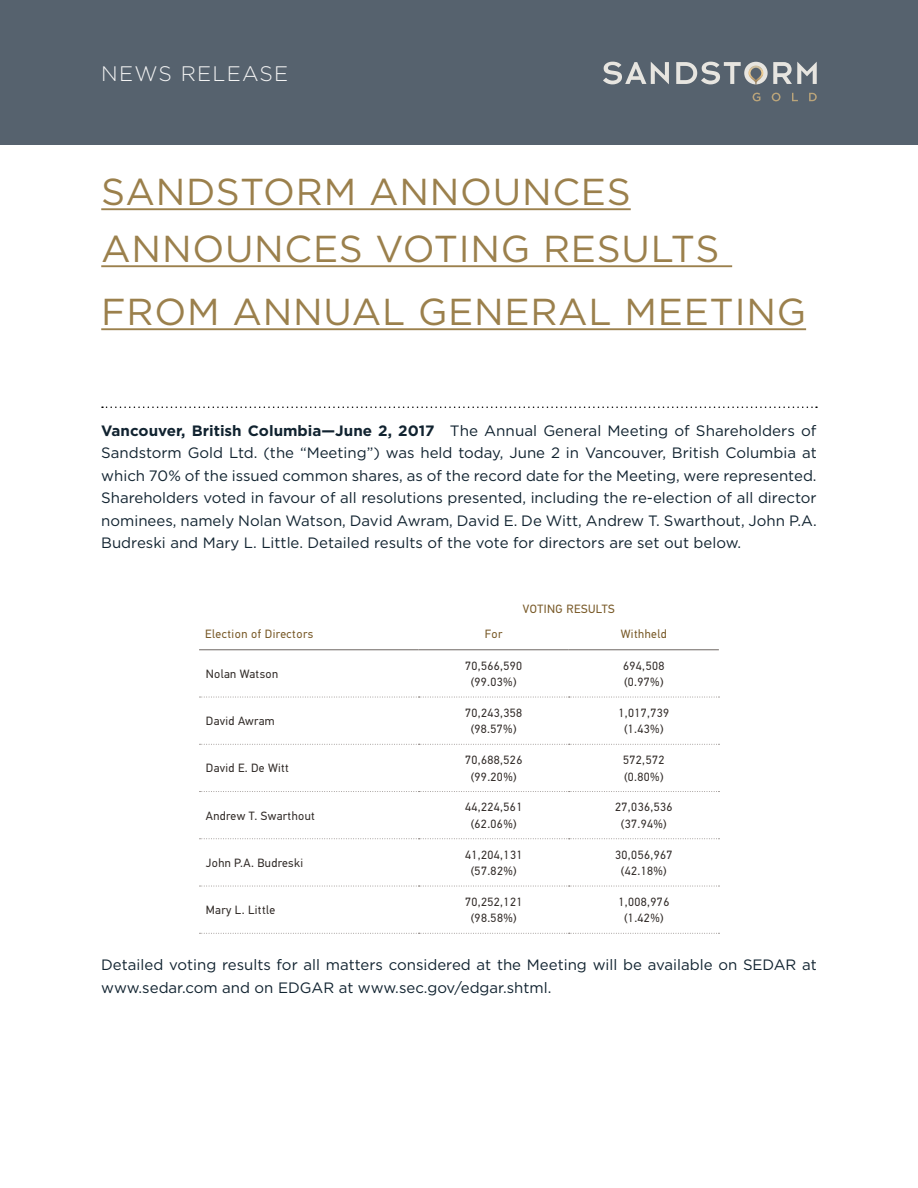
<style>
.page{position:relative;width:918px;height:1188px;background:#fff}
.page>*{position:absolute;margin:0;border:0;box-sizing:border-box;transform-origin:0 0}
.t1{font:37.5px/57px "Gotham";letter-spacing:.02em;color:#9b804c}
.t2{font:300 21px "Gotham";letter-spacing:.06em;color:#f4f4f4}
.t3{font:15px/22.5px "Gotham";color:#112330;text-align:justify}
.t4{font:12px/16.5px "PF Din Text Pro";letter-spacing:.03em;color:#322c29;text-align:center}
.t5{font:12px "PF Din Text Pro";letter-spacing:.04em;color:#785927}
.s1{font-weight:700}
</style>
<div class="page">
<div style="left:0;top:0;width:918px;height:144px;background:#56626e"></div>
<svg style="left:676px;top:62px;width:141px;height:22px"></svg>
<svg style="left:603px;top:62px;width:66px;height:22px"></svg>
<svg style="left:753px;top:93px;width:7px;height:8px"></svg>
<svg style="left:772px;top:93px;width:9px;height:8px"></svg>
<svg style="left:792px;top:93px;width:6px;height:8px"></svg>
<svg style="left:809px;top:93px;width:8px;height:8px"></svg>
<hr style="left:101px;top:208px;width:530px;height:2px;background:#9b804c">
<hr style="left:101px;top:265px;width:631px;height:2px;background:#9b804c">
<svg style="left:102px;top:406px;width:715px;height:2px"></svg>
<hr style="left:101px;top:328px;width:705px;height:2px;background:#9b804c">
<svg style="left:200px;top:697px;width:520px;height:1px"></svg>
<svg style="left:200px;top:744px;width:520px;height:1px"></svg>
<svg style="left:200px;top:791px;width:520px;height:1px"></svg>
<svg style="left:200px;top:838px;width:520px;height:1px"></svg>
<hr style="left:199px;top:649px;width:220px;height:1px;background:#6e6662">
<hr style="left:419px;top:649px;width:150px;height:1px;background:#6e6662">
<hr style="left:569px;top:649px;width:150px;height:1px;background:#6e6662">
<svg style="left:200px;top:886px;width:520px;height:1px"></svg>
<svg style="left:200px;top:933px;width:520px;height:1px"></svg>
<h2 class="t2" style="left:101px;top:60px;width:189px">NEWS RELEASE</h2>
<h1 class="t1" style="left:101px;top:163px;width:526px">Sandstorm Announces<br>ANNOUNCE</h1>
<h1 class="t1" style="left:339px;top:220px;width:382px">S VOTING RESULTS</h1>
<h1 class="t1" style="left:101px;top:283px;width:55px">FROM</h1>
<h1 class="t1" style="left:232px;top:283px;width:31px">ANNUA</h1>
<h1 class="t1" style="left:382px;top:283px;width:94px">L GENERA</h1>
<h1 class="t1" style="left:589px;top:283px;width:63px">L MEET</h1>
<h1 class="t1" style="left:735px;top:283px;width:73px">ING</h1>
<p class="t3" style="left:101px;top:419px;width:717px"><span class="s1">Vancouver, British Columbia—June 2, 2017</span> The Annual General Meeting of Shareholders of Sandstorm Gold Ltd. (the “Meeting”) was held today, June 2 in Vancouver, British Columbia at which 70% of the issued common shares, as of the record date for the Meeting, were represented.<br>Shareholders voted in favour of all resolutions presented, including the re-election of all director nominees, namely Nolan Watson, David Awram, David E. De Witt, Andrew T. Swarthout, John P.A.<br>Budreski and Mary L. Little. Detailed results of the vote for directors are set out below.</p>
<p class="t5" style="left:523px;top:602px;width:93px">VOTING RESULTS</p>
<p class="t5" style="left:205px;top:627px;width:110px">Election of Directors</p>
<p class="t5" style="left:485px;top:627px;width:19px">For</p>
<p class="t5" style="left:621px;top:627px;width:48px">Withheld</p>
<p class="t4" style="left:206px;top:666px;width:74px">Nolan Watson</p>
<p class="t4" style="left:465px;top:657px;width:59px">70,566,590 (99.03%)</p>
<p class="t4" style="left:623px;top:657px;width:43px;text-align:left">694,508 (0.97%)</p>
<p class="t4" style="left:206px;top:713px;width:70px">David Awram</p>
<p class="t4" style="left:465px;top:705px;width:59px">70,243,358 (98.57%)</p>
<p class="t4" style="left:618px;top:705px;width:52px">1,017,739 (1.43%)</p>
<p class="t4" style="left:206px;top:760px;width:85px">David E. De Witt</p>
<p class="t4" style="left:465px;top:752px;width:59px">70,688,526 (99.20%)</p>
<p class="t4" style="left:623px;top:752px;width:43px;text-align:left">572,572 (0.80%)</p>
<p class="t4" style="left:206px;top:807px;width:110px">Andrew T. Swarthout</p>
<p class="t4" style="left:465px;top:799px;width:59px">44,224,561 (62.06%)</p>
<p class="t4" style="left:615px;top:799px;width:59px">27,036,536 (37.94%)</p>
<p class="t4" style="left:206px;top:855px;width:99px">John P.A. Budreski</p>
<p class="t4" style="left:465px;top:846px;width:59px">41,204,131 (57.82%)</p>
<p class="t4" style="left:615px;top:846px;width:59px">30,056,967 (42.18%)</p>
<p class="t4" style="left:206px;top:902px;width:71px">Mary L. Little</p>
<p class="t4" style="left:465px;top:894px;width:59px">70,252,121 (98.58%)</p>
<p class="t4" style="left:618px;top:894px;width:52px">1,008,976 (1.42%)</p>
<p class="t3" style="left:101px;top:954px;width:663px">Detailed voting results for all matters considered at the Meeting will be available on SEDAR</p>
<p class="t3" style="left:802px;top:954px;width:16px">at</p>
<p class="t3" style="left:101px;top:976px;width:452px">www.sedar.com and on EDGAR at www.sec.gov/edgar.shtml.</p>
</div>
